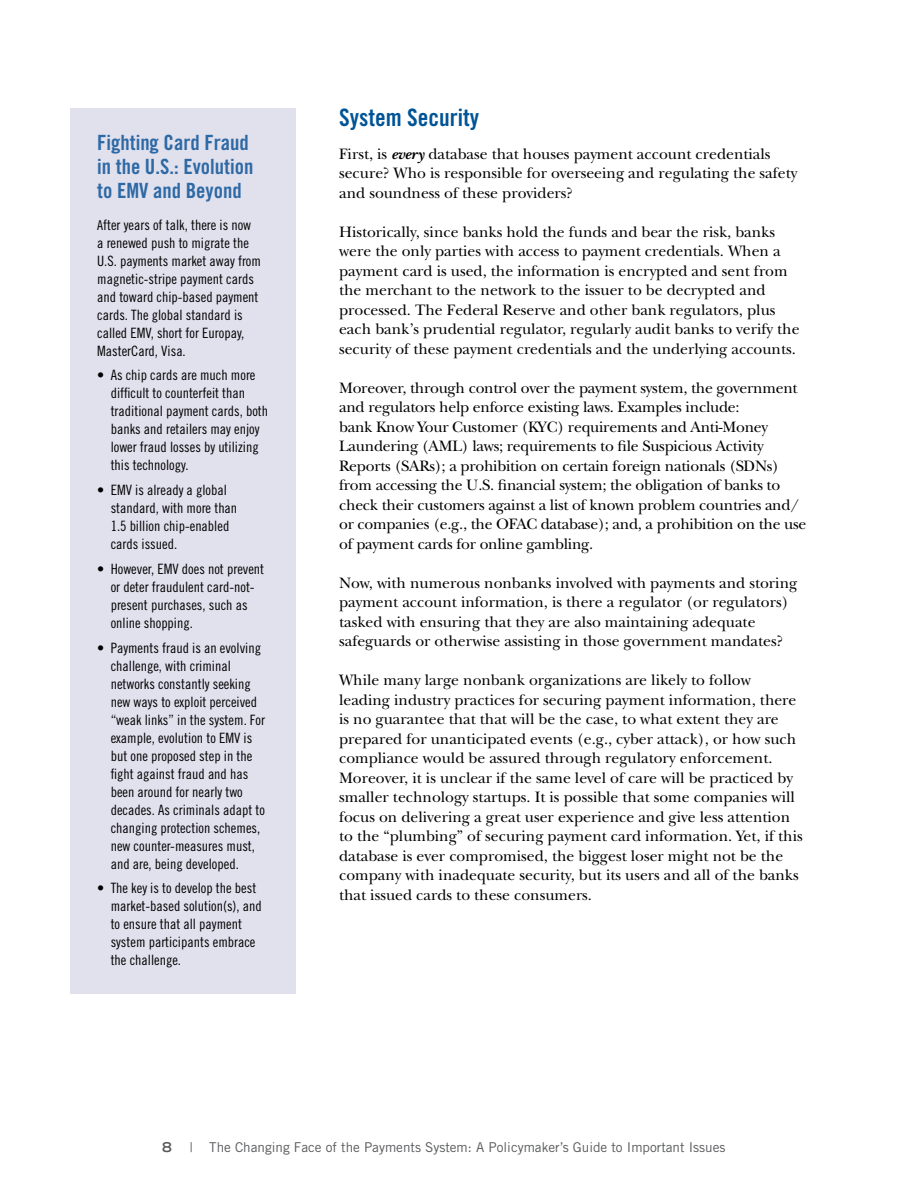
<style>
.page{position:relative;width:918px;height:1188px;background:#fff}
.page>*{position:absolute;margin:0;border:0;box-sizing:border-box;transform-origin:0 0}
.t1{font:24px "Trade Gothic LT Std Bd Cn 20";color:#005496}
.t2{font:21px/24px "Trade Gothic LT Std Bd Cn 20";color:#2d69a5}
.t3{font:15.75px/19.5px "New Baskerville Std";color:#000}
.t4{font:14.25px/18px "Trade Gothic LT Std Cn 18";color:#000}
.t5{font:13.5px "Trade Gothic LT Std";color:#58595b}
.t6{font:700 expanded 13.5px "Trade Gothic LT Std";color:#58595b}
.s1{font-size:13.5px}
.s2{font-weight:700;font-style:italic}
</style>
<div class="page">
<div style="left:70px;top:108px;width:226px;height:886px;background:#e1e0ed"></div>
<h2 class="t2" style="left:97px;top:131px;width:158px">Fighting Card Fraud in the U.S.: Evolution to EMV and Beyond</h2>
<p class="t4" style="left:97px;top:215px;width:165px"><span class="s1">A</span>fter years of talk, there is now a renewed push to migrate the<br>U.S. payments market away from magnetic-stripe payment cards and toward chip-based payment cards. The global standard is called EMV, short for Europay,<br>MasterCard, Visa.</p>
<p class="t4" style="left:111px;top:366px;width:159px;text-indent:-13px">• As chip cards are much more difficult to counterfeit than traditional payment cards, both banks and retailers may enjoy lower fraud losses by utilizing this technology.</p>
<p class="t4" style="left:111px;top:481px;width:128px;text-indent:-13px">• EMV is already a global standard, with more than<br>1.5 billion chip-enabled cards issued.</p>
<p class="t4" style="left:111px;top:560px;width:155px;text-indent:-13px">• However, EMV does not prevent or deter fraudulent card-not&shy;present purchases, such as online shopping.</p>
<p class="t4" style="left:111px;top:638px;width:156px;text-indent:-13px">• Payments fraud is an evolving challenge, with criminal networks constantly seeking new ways to exploit perceived “weak links” in the system. For example, evolution to EMV is but one proposed step in the fight against fraud and has been around for nearly two decades. As criminals adapt to changing protection schemes, new counter-measures must, and are, being developed.</p>
<p class="t4" style="left:111px;top:879px;width:153px;text-indent:-13px">• The key is to develop the best market-based solution(s), and to ensure that all payment system participants embrace the challenge.</p>
<h1 class="t1" style="left:339px;top:103px;width:141px">System Security</h1>
<p class="t3" style="left:339px;top:144px;width:460px">First, is <span class="s2">every</span> database that houses payment account credentials secure? Who is responsible for overseeing and regulating the safety and soundness of these providers?</p>
<p class="t3" style="left:339px;top:222px;width:462px">Historically, since banks hold the funds and bear the risk, banks were the only parties with access to payment credentials. When a payment card is used, the information is encrypted and sent from the merchant to the network to the issuer to be decrypted and processed. The Federal Reserve and other bank regulators, plus each bank’s prudential regulator, regularly audit banks to verify the security of these payment credentials and the underlying accounts.</p>
<p class="t3" style="left:339px;top:378px;width:469px">Moreover, through control over the payment system, the government and regulators help enforce existing laws. Examples include:<br>bank Know Your Customer (KYC) requirements and Anti-Money Laundering (AML) laws; requirements to file Suspicious Activity Reports (SARs); a prohibition on certain foreign nationals (SDNs) from accessing the U.S. financial system; the obligation of banks to check their customers against a list of known problem countries and/ or companies (e.g., the OFAC database); and, a prohibition on the use of payment cards for online gambling.</p>
<p class="t3" style="left:339px;top:573px;width:460px">Now, with numerous nonbanks involved with payments and storing payment account information, is there a regulator (or regulators) tasked with ensuring that they are also maintaining adequate safeguards or otherwise assisting in those government mandates?</p>
<p class="t3" style="left:339px;top:671px;width:465px">While many large nonbank organizations are likely to follow leading industry practices for securing payment information, there is no guarantee that that will be the case, to what extent they are prepared for unanticipated events (e.g., cyber attack), or how such compliance would be assured through regulatory enforcement.<br>Moreover, it is unclear if the same level of care will be practiced by smaller technology startups. It is possible that some companies will focus on delivering a great user experience and give less attention to the “plumbing” of securing payment card information. Yet, if this database is ever compromised, the biggest loser might not be the company with inadequate security, but its users and all of the banks that issued cards to these consumers.</p>
<p class="t6" style="left:162px;top:1139px;width:11px">8</p>
<p class="t5" style="left:190px;top:1139px;width:537px">| The Changing Face of the Payments System: A Policymaker’s Guide to Important Issues</p>
</div>
